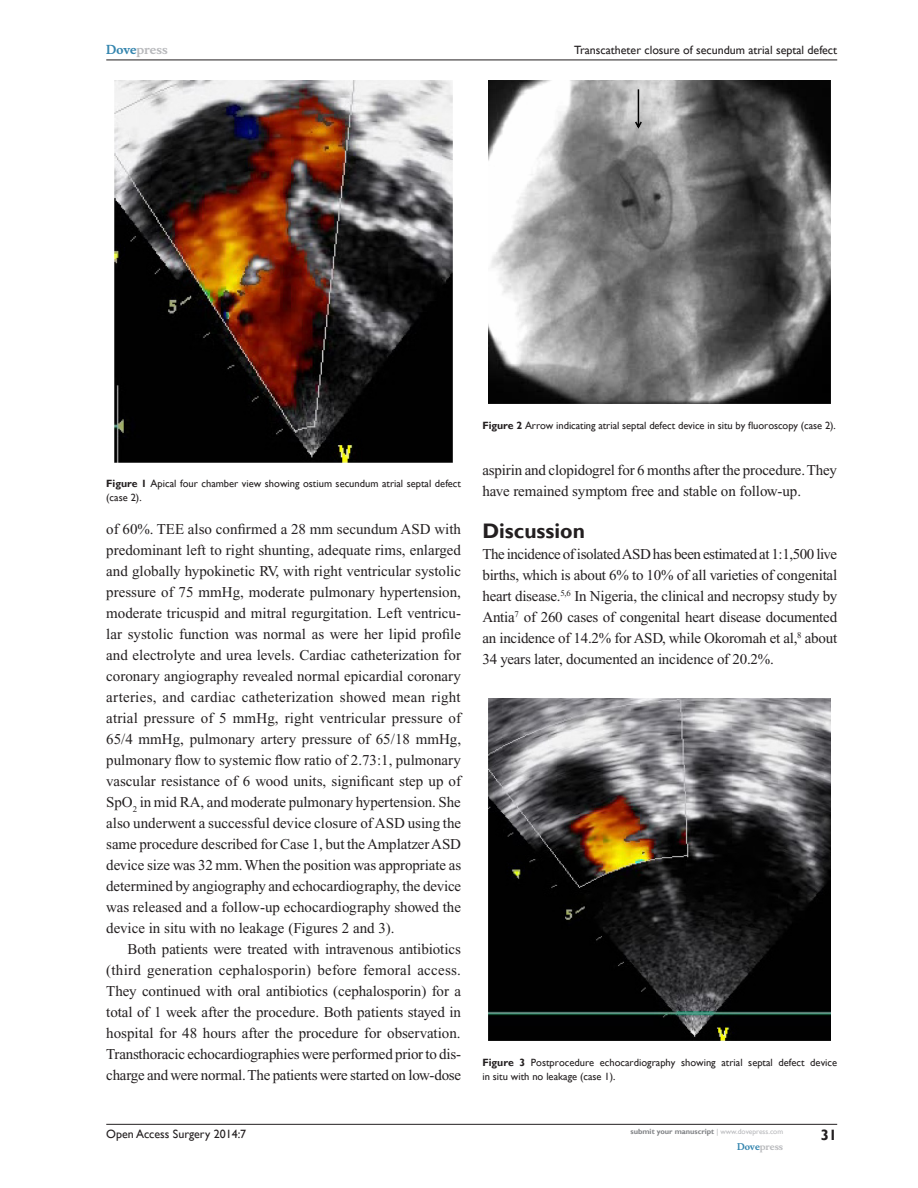
<style>
.page{position:relative;width:918px;height:1188px;background:#fff}
.page>*{position:absolute;margin:0;border:0;box-sizing:border-box;transform-origin:0 0}
.t1{font:700 21px "Gill Sans";color:#231f20}
.Tx{font:15px/21px "Times New Roman";letter-spacing:-.01em;color:#231f20;text-align:justify}
.TxF{font:15px/21px "Times New Roman";letter-spacing:-.015em;color:#231f20;text-align:justify}
.RunFolio-R{font:700 15px "Gill Sans";color:#231f20}
.RunH-R{font:12px "Gill Sans";color:#231f20}
.RunF-R{font:12px "Gill Sans";color:#231f20}
.RunH-Brand-R{font:700 12px "Musee";color:#b8b9bc}
.FC{font:10.5px/13.5px "Gill Sans";color:#231f20}
.RunF-Brand-R{font:700 9px "Musee";color:#b8b9bc}
.RunF-SubmityourMS-R{font:700 7.5px "Gill Sans";color:#808285}
.s1{color:#3485ae}
.s2{font-weight:700}
.s3{font-weight:400;color:#b8b9bc}
</style>
<div class="page">
<hr style="left:106px;top:1124px;width:731px;height:1px;background:#231f20">
<hr style="left:106px;top:60px;width:731px;height:1px;background:#231f20">
<img style="left:114px;top:81px;width:339px;height:381px">
<img style="left:489px;top:81px;width:342px;height:323px">
<svg style="left:634px;top:88px;width:9px;height:42px"></svg>
<img style="left:489px;top:699px;width:342px;height:342px">
<p class="RunH-Brand-R" style="left:106px;top:43px;width:63px"><span class="s1">Dove</span>press</p>
<p class="RunH-R" style="left:574px;top:43px;width:264px">Transcatheter closure of secundum atrial septal defect</p>
<p class="FC" style="left:106px;top:477px;width:356px"><span class="s2">Figure 1</span> Apical four chamber view showing ostium secundum atrial septal defect (case 2).</p>
<p class="Tx" style="left:106px;top:518px;width:357px">of 60%. TEE also confirmed a 28 mm secundum ASD with predominant left to right shunting, adequate rims, enlarged and globally hypokinetic RV, with right ventricular systolic pressure of 75 mmHg, moderate pulmonary hypertension, moderate tricuspid and mitral regurgitation. Left ventricu&shy;lar systolic function was normal as were her lipid profile and electrolyte and urea levels. Cardiac catheterization for coronary angiography revealed normal epicardial coronary arteries, and cardiac catheterization showed mean right atrial pressure of 5 mmHg, right ventricular pressure of 65/4 mmHg, pulmonary artery pressure of 65/18 mmHg, pulmonary flow to systemic flow ratio of 2.73:1, pulmonary vascular resistance of 6 wood units, significant step up of SpO<sub>2</sub> in mid RA, and moderate pulmonary hypertension. She also underwent a successful device closure of ASD using the same procedure described for Case 1, but the Amplatzer ASD device size was 32 mm. When the position was appropriate as determined by angiography and echocardiography, the device was released and a follow-up echocardiography showed the device in situ with no leakage (Figures 2 and 3).</p>
<p class="Tx" style="left:106px;top:938px;width:356px;text-indent:21px">Both patients were treated with intravenous antibiotics (third generation cephalosporin) before femoral access.<br>They continued with oral antibiotics (cephalosporin) for a total of 1 week after the procedure. Both patients stayed in hospital for 48 hours after the procedure for observation.<br>Transthoracic echocardiographies were performed prior to dis&shy;charge and were normal. The patients were started on low-dose</p>
<p class="FC" style="left:482px;top:419px;width:355px"><span class="s2">Figure 2</span> Arrow indicating atrial septal defect device in situ by fluoroscopy (case 2).</p>
<p class="Tx" style="left:482px;top:460px;width:356px">aspirin and clopidogrel for 6 months after the procedure. They have remained symptom free and stable on follow-up.</p>
<h1 class="t1" style="left:482px;top:518px;width:104px">Discussion</h1>
<p class="TxF" style="left:482px;top:544px;width:356px">The incidence of isolated ASD has been estimated at 1:1,500 live births, which is about 6% to 10% of all varieties of congenital heart disease.<sup>5,6</sup> In Nigeria, the clinical and necropsy study by Antia<sup>7</sup> of 260 cases of congenital heart disease documented an incidence of 14.2% for ASD, while Okoromah et al,<sup>8</sup> about 34 years later, documented an incidence of 20.2%.</p>
<p class="FC" style="left:482px;top:1056px;width:356px"><span class="s2">Figure 3</span> Postprocedure echocardiography showing atrial septal defect device in situ with no leakage (case 1).</p>
<p class="RunF-R" style="left:106px;top:1127px;width:142px">Open Access Surgery 2014:7</p>
<p class="RunF-SubmityourMS-R" style="left:631px;top:1127px;width:154px">submit your manuscript <span class="s3">| www.dovepress.com</span></p>
<p class="RunF-Brand-R" style="left:737px;top:1141px;width:48px"><span class="s1">Dove</span>press</p>
<p class="RunFolio-R" style="left:821px;top:1126px;width:18px">31</p>
</div>
